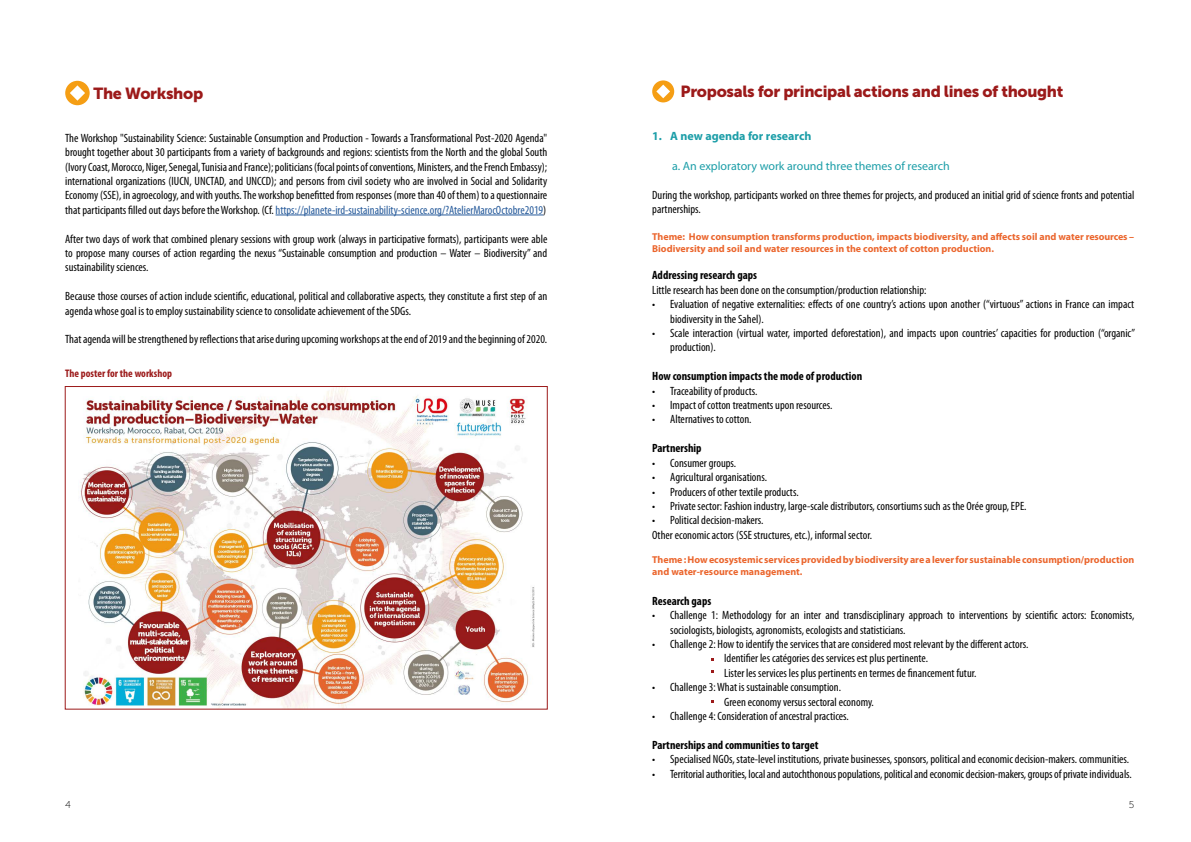
<style>
.page{position:relative;width:1191px;height:842px;background:#fff}
.page>*{position:absolute;margin:0;border:0;box-sizing:border-box;transform-origin:0 0}
.t1{font:16px "Museo Sans 900";letter-spacing:-.02em;color:#9c1a1a}
.t2{font:condensed 12px/14.4px "Myriad Pro";color:#000}
.t3{font:700 condensed 12px "Myriad Pro";color:#000}
.t4{font:12px "Myriad Pro";color:#1c9ea8}
.t5{font:700 12px "Myriad Pro";color:#1c9ea8}
.t6{font:700 condensed 11px "Myriad Pro";color:#9c1a1a}
.t7{font:700 10px/12px "Myriad Pro";color:#eb662e}
.t8{font:10px "Museo Sans 100";color:#000}
.s1{color:#275b9b}
</style>
<div class="page">
<hr style="left:275px;top:215px;width:268px;height:1px;background:#275b9b">
<img style="left:80px;top:388px;width:454px;height:319px">
<div style="left:65px;top:386px;width:482px;height:323px;border:1px solid #9c1a1a"></div>
<div style="left:652px;top:80px;width:22px;height:22px;background:#f59e14;border-radius:50%"></div>
<svg style="left:656px;top:85px;width:14px;height:13px"></svg>
<div style="left:65px;top:81px;width:25px;height:24px;background:#f59e14;border-radius:50%"></div>
<svg style="left:70px;top:85px;width:15px;height:16px"></svg>
<h1 class="t1" style="left:94px;top:84px;width:111px">The Workshop</h1>
<p class="t2" style="left:65px;top:130px;width:483px;text-align:justify">The Workshop "Sustainability Science: Sustainable Consumption and Production - Towards a Transformational Post-2020 Agenda" brought together about 30 participants from a variety of backgrounds and regions: scientists from the North and the global South (Ivory Coast, Morocco, Niger, Senegal, Tunisia and France); politicians (focal points of conventions, Ministers, and the French Embassy); international organizations (IUCN, UNCTAD, and UNCCD); and persons from civil society who are involved in Social and Solidarity Economy (SSE), in agroecology, and with youths. The workshop benefitted from responses (more than 40 of them) to a questionnaire that participants filled out days before the Workshop. (Cf. <span class="s1">https://planete-ird-sustainability-science.org/?AtelierMarocOctobre2019</span>)</p>
<p class="t2" style="left:65px;top:231px;width:483px;text-align:justify">After two days of work that combined plenary sessions with group work (always in participative formats), participants were able to propose many courses of action regarding the nexus “Sustainable consumption and production – Water – Biodiversity” and sustainability sciences.</p>
<p class="t2" style="left:65px;top:289px;width:483px">Because those courses of action include scientific, educational, political and collaborative aspects, they constitute a first step of an agenda whose goal is to employ sustainability science to consolidate achievement of the SDGs.</p>
<p class="t2" style="left:65px;top:332px;width:483px">That agenda will be strengthened by reflections that arise during upcoming workshops at the end of 2019 and the beginning of 2020.</p>
<p class="t6" style="left:65px;top:366px;width:108px">The poster for the workshop</p>
<h1 class="t1" style="left:680px;top:82px;width:384px">Proposals for principal actions and lines of thought</h1>
<p class="t5" style="left:652px;top:128px;width:161px">1. A new agenda for research</p>
<p class="t4" style="left:672px;top:159px;width:279px">a. An exploratory work around three themes of research</p>
<p class="t2" style="left:652px;top:188px;width:483px">During the workshop, participants worked on three themes for projects, and produced an initial grid of science fronts and potential partnerships.</p>
<p class="t7" style="left:652px;top:230px;width:483px">Theme: How consumption transforms production, impacts biodiversity, and affects soil and water resources –<br>Biodiversity and soil and water resources in the context of cotton production.</p>
<p class="t3" style="left:652px;top:268px;width:106px">Addressing research gaps</p>
<p class="t2" style="left:652px;top:283px;width:276px">Little research has been done on the consumption/production relationship:</p>
<p class="t2" style="left:670px;top:297px;width:465px;text-indent:-18px">• Evaluation of negative externalities: effects of one country’s actions upon another (“virtuous” actions in France can impact biodiversity in the Sahel).</p>
<p class="t2" style="left:670px;top:326px;width:466px;text-indent:-18px">• Scale interaction (virtual water, imported deforestation), and impacts upon countries’ capacities for production (“organic” production).</p>
<p class="t3" style="left:652px;top:369px;width:212px">How consumption impacts the mode of production</p>
<p class="t2" style="left:652px;top:383px;width:107px">• Traceability of products.</p>
<p class="t2" style="left:652px;top:398px;width:182px">• Impact of cotton treatments upon resources.</p>
<p class="t2" style="left:652px;top:412px;width:101px">• Alternatives to cotton.</p>
<p class="t3" style="left:652px;top:441px;width:51px">Partnership</p>
<p class="t2" style="left:652px;top:455px;width:86px">• Consumer groups.</p>
<p class="t2" style="left:652px;top:470px;width:116px">• Agricultural organisations.</p>
<p class="t2" style="left:652px;top:484px;width:148px">• Producers of other textile products.</p>
<p class="t2" style="left:652px;top:499px;width:376px">• Private sector: Fashion industry, large-scale distributors, consortiums such as the Orée group, EPE.</p>
<p class="t2" style="left:652px;top:513px;width:221px">• Political decision-makers.<br>Other economic actors (SSE structures, etc.), informal sector.</p>
<p class="t7" style="left:652px;top:553px;width:483px">Theme : How ecosystemic services provided by biodiversity are a lever for sustainable consumption/production and water-resource management.</p>
<p class="t3" style="left:652px;top:593px;width:61px">Research gaps</p>
<p class="t2" style="left:670px;top:608px;width:465px;text-indent:-18px">• Challenge 1: Methodology for an inter and transdisciplinary approach to interventions by scientific actors: Economists, sociologists, biologists, agronomists, ecologists and statisticians.</p>
<p class="t2" style="left:724px;top:637px;width:306px;text-indent:-72px">• Challenge 2: How to identify the services that are considered most relevant by the different actors.<br>Identifier les catégories des services est plus pertinente.<br>Lister les services les plus pertinents en termes de financement futur.</p>
<p class="t2" style="left:724px;top:680px;width:151px;text-indent:-72px">• Challenge 3: What is sustainable consumption.<br>Green economy versus sectoral economy.</p>
<p class="t2" style="left:652px;top:709px;width:198px">• Challenge 4: Consideration of ancestral practices.</p>
<p class="t3" style="left:652px;top:737px;width:168px">Partnerships and communities to target</p>
<p class="t2" style="left:652px;top:752px;width:478px">• Specialised NGOs, state-level institutions, private businesses, sponsors, political and economic decision-makers. communities.</p>
<p class="t2" style="left:652px;top:766px;width:481px">• Territorial authorities, local and autochthonous populations, political and economic decision-makers, groups of private individuals.</p>
<p class="t8" style="left:65px;top:799px;width:7px">4</p>
<p class="t8" style="left:1128px;top:799px;width:7px">5</p>
</div>
